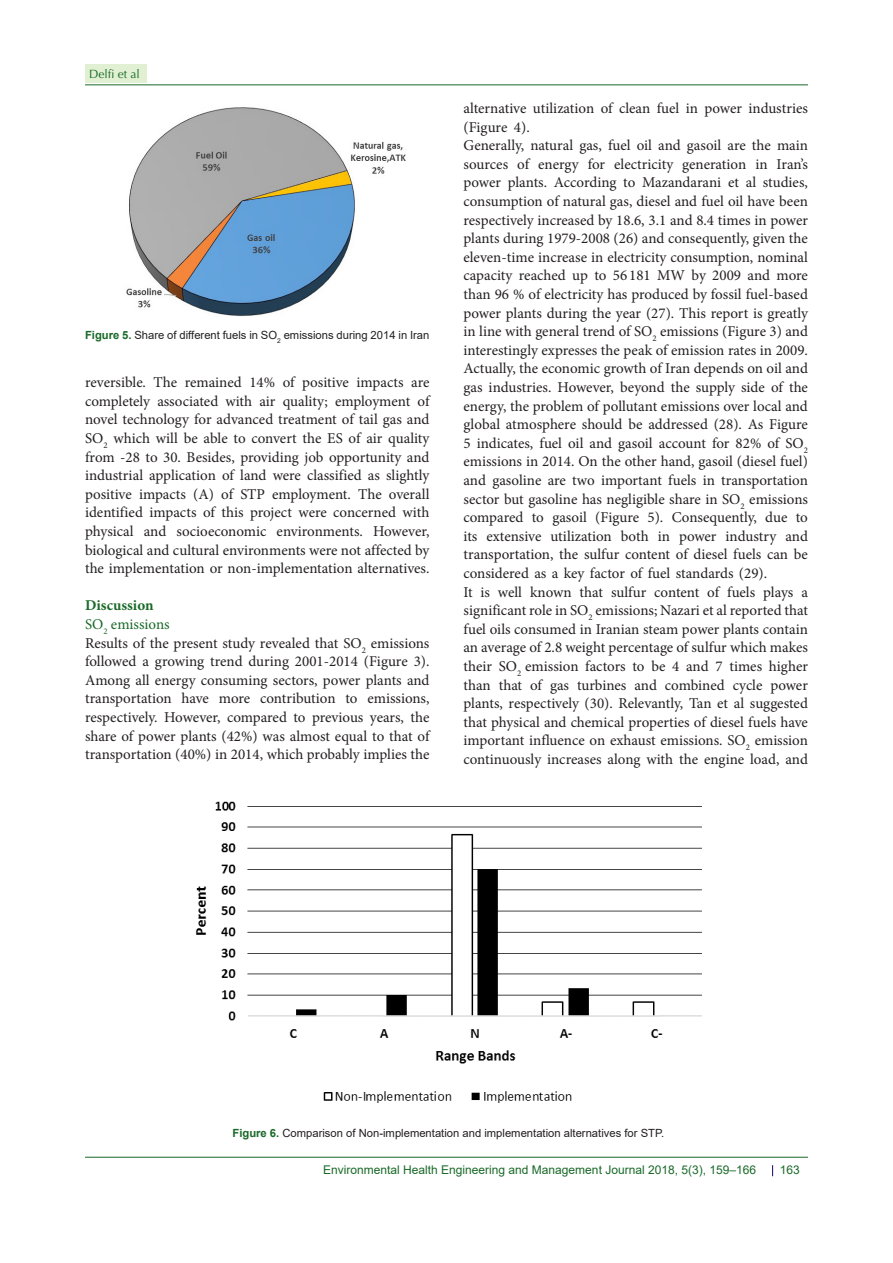
<style>
.page{position:relative;width:893px;height:1263px;background:#fff}
.page>*{position:absolute;margin:0;border:0;box-sizing:border-box;transform-origin:0 0}
.t1{font:15px/18.6px "Minion Pro";color:#231f20;text-align:justify}
.t2{font:15px "Minion Pro";color:#196928}
.t3{font:700 15px "Minion Pro";color:#196928}
.t4{font:12px "Arial";color:#196928}
.t5{font:12px "Optima LT Std";color:#196928}
.t6{font:11.25px "Arial";color:#231f20}
.s1{font-weight:700;color:#196928}
</style>
<div class="page">
<hr style="left:85px;top:1157px;width:723px;height:1px;background:#196928">
<hr style="left:85px;top:85px;width:723px;height:1px;background:#196928">
<div style="left:85px;top:65px;width:62px;height:18px;background:#e1f0d2"></div>
<img style="left:126px;top:107px;width:280px;height:209px">
<img style="left:195px;top:801px;width:507px;height:302px">
<p class="t5" style="left:89px;top:67px;width:52px">Delfi et al</p>
<p class="t6" style="left:85px;top:327px;width:346px"><span class="s1">Figure 5.</span> Share of different fuels in SO<sub>2</sub> emissions during 2014 in Iran</p>
<p class="t1" style="left:85px;top:373px;width:346px">reversible. The remained 14% of positive impacts are completely associated with air quality; employment of novel technology for advanced treatment of tail gas and SO<sub>2</sub> which will be able to convert the ES of air quality from -28 to 30. Besides, providing job opportunity and industrial application of land were classified as slightly positive impacts (A) of STP employment. The overall identified impacts of this project were concerned with physical and socioeconomic environments. However, biological and cultural environments were not affected by the implementation or non-implementation alternatives.</p>
<p class="t3" style="left:85px;top:595px;width:70px">Discussion</p>
<p class="t2" style="left:85px;top:614px;width:86px">SO<sub>2</sub> emissions</p>
<p class="t1" style="left:85px;top:634px;width:346px">Results of the present study revealed that SO<sub>2</sub> emissions followed a growing trend during 2001-2014 (Figure 3).<br>Among all energy consuming sectors, power plants and transportation have more contribution to emissions, respectively. However, compared to previous years, the share of power plants (42%) was almost equal to that of transportation (40%) in 2014, which probably implies the</p>
<p class="t1" style="left:463px;top:99px;width:346px">alternative utilization of clean fuel in power industries (Figure 4).</p>
<p class="t1" style="left:463px;top:136px;width:346px">Generally, natural gas, fuel oil and gasoil are the main sources of energy for electricity generation in Iran’s power plants. According to Mazandarani et al studies, consumption of natural gas, diesel and fuel oil have been respectively increased by 18.6, 3.1 and 8.4 times in power plants during 1979-2008 (26) and consequently, given the eleven-time increase in electricity consumption, nominal capacity reached up to 56 181 MW by 2009 and more than 96 % of electricity has produced by fossil fuel-based power plants during the year (27). This report is greatly in line with general trend of SO<sub>2</sub> emissions (Figure 3) and interestingly expresses the peak of emission rates in 2009.</p>
<p class="t1" style="left:463px;top:359px;width:346px">Actually, the economic growth of Iran depends on oil and gas industries. However, beyond the supply side of the energy, the problem of pollutant emissions over local and global atmosphere should be addressed (28). As Figure 5 indicates, fuel oil and gasoil account for 82% of SO<sub>2 </sub>emissions in 2014. On the other hand, gasoil (diesel fuel) and gasoline are two important fuels in transportation sector but gasoline has negligible share in SO<sub>2</sub> emissions compared to gasoil (Figure 5). Consequently, due to its extensive utilization both in power industry and transportation, the sulfur content of diesel fuels can be considered as a key factor of fuel standards (29).</p>
<p class="t1" style="left:463px;top:583px;width:346px">It is well known that sulfur content of fuels plays a significant role in SO<sub>2</sub> emissions; Nazari et al reported that fuel oils consumed in Iranian steam power plants contain an average of 2.8 weight percentage of sulfur which makes their SO<sub>2</sub> emission factors to be 4 and 7 times higher than that of gas turbines and combined cycle power plants, respectively (30). Relevantly, Tan et al suggested that physical and chemical properties of diesel fuels have important influence on exhaust emissions. SO<sub>2</sub> emission continuously increases along with the engine load, and</p>
<p class="t6" style="left:232px;top:1125px;width:433px"><span class="s1">Figure 6.</span> Comparison of Non-implementation and implementation alternatives for STP.</p>
<p class="t4" style="left:323px;top:1162px;width:434px">Environmental Health Engineering and Management Journal 2018, 5(3), 159–166</p>
<p class="t4" style="left:780px;top:1161px;width:22px">163</p>
</div>
